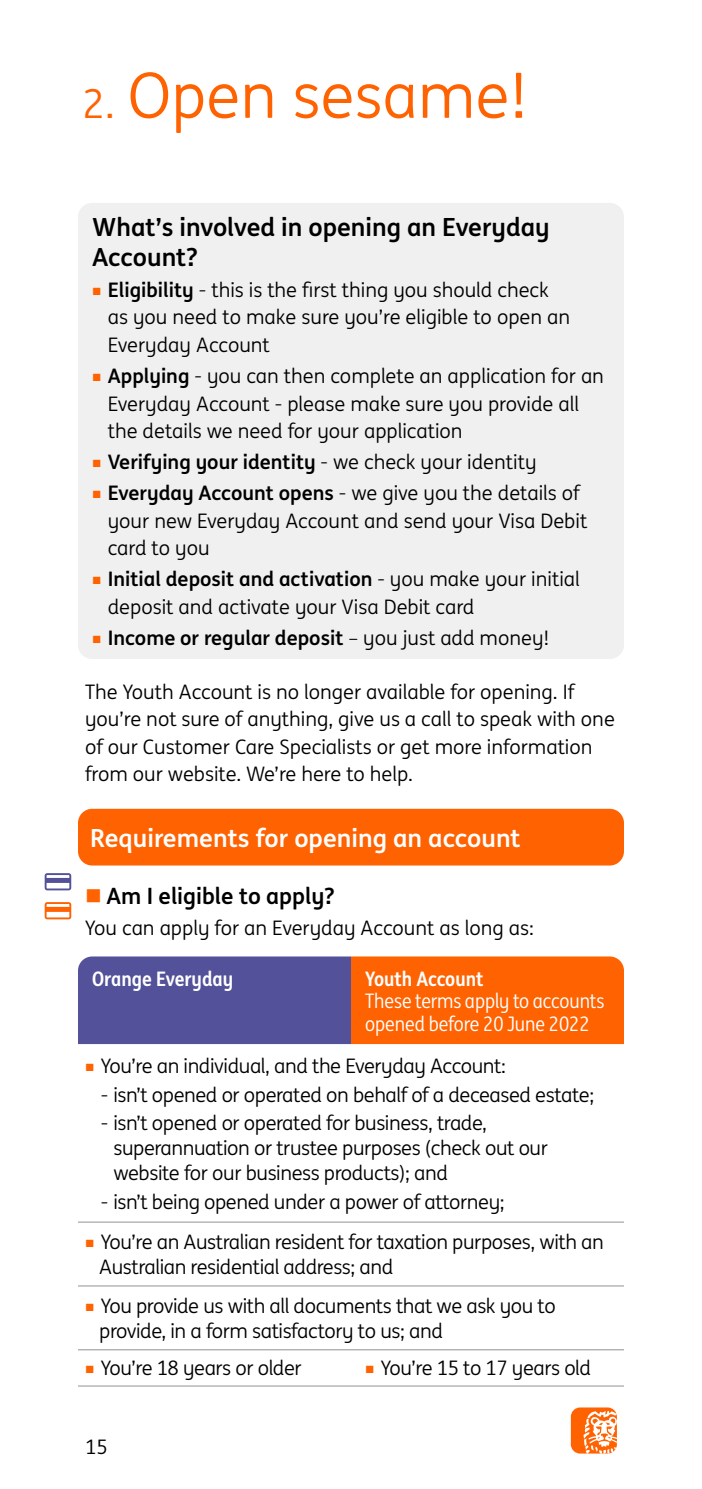
<style>
.page{position:relative;width:702px;height:1489px;background:#fff}
.page>*{position:absolute;margin:0;border:0;box-sizing:border-box;transform-origin:0 0}
.t1{font:62.5px "ING Me";color:#ff6200}
.t2{font:700 25px/30px "ING Me";color:#000}
.t3{font:700 25px "ING Me";color:#fff}
.t4{font:700 22.5px "ING Me";color:#000}
.t5{font:20px/27.5px "ING Me";letter-spacing:-.01em;color:#000}
.t6{font:700 20px "ING Me";color:#000}
.t7{font:20px/22.5px "ING Me Narrow";color:#fff}
.t8{font:700 20px "ING Me Narrow";color:#fff}
.s1{font-size:40px}
.s2{color:#ff6200}
.s3{font-weight:700}
.s4{font-weight:400}
</style>
<div class="page">
<div style="left:571px;top:1407px;width:46px;height:46px;background:#ff6200;border-radius:9px"></div>
<svg style="left:583px;top:1410px;width:34px;height:43px"></svg>
<div style="left:78px;top:203px;width:546px;height:456px;background:#f0f0f0;border-radius:14px"></div>
<div style="left:78px;top:808px;width:546px;height:57px;background:#ff6200;border-radius:14px"></div>
<svg style="left:78px;top:956px;width:546px;height:88px;background:#a85a4e"></svg>
<svg style="left:78px;top:1044px;width:546px;height:307px"></svg>
<hr style="left:78px;top:1221px;width:273px;height:1px;background:#a8a8a8">
<hr style="left:351px;top:1221px;width:273px;height:1px;background:#a8a8a8">
<hr style="left:78px;top:1285px;width:273px;height:1px;background:#a8a8a8">
<hr style="left:351px;top:1285px;width:273px;height:1px;background:#a8a8a8">
<hr style="left:78px;top:1348px;width:273px;height:2px;background:#a8a8a8">
<hr style="left:78px;top:1385px;width:273px;height:1px;background:#a8a8a8">
<hr style="left:351px;top:1348px;width:273px;height:2px;background:#a8a8a8">
<hr style="left:351px;top:1385px;width:273px;height:1px;background:#a8a8a8">
<svg style="left:45px;top:873px;width:26px;height:17px"></svg>
<svg style="left:45px;top:902px;width:26px;height:17px"></svg>
<svg style="left:94px;top:1071px;width:13px;height:1px"></svg>
<svg style="left:94px;top:1247px;width:13px;height:1px"></svg>
<svg style="left:94px;top:1311px;width:13px;height:1px"></svg>
<h1 class="t1" style="left:83px;top:50px;width:447px"><span class="s1">2.</span> Open sesame!</h1>
<p class="t2" style="left:92px;top:210px;width:459px">What’s involved in opening an Everyday<br>Account?</p>
<p class="t5" style="left:108px;top:275px;width:464px;text-indent:-16px"><span class="s2">■</span> <span class="s3">Eligibility</span> - this is the first thing you should check as you need to make sure you’re eligible to open an<br>Everyday Account</p>
<p class="t5" style="left:108px;top:361px;width:497px;text-indent:-16px"><span class="s2">■</span> <span class="s3">Applying</span> - you can then complete an application for an<br>Everyday Account - please make sure you provide all the details we need for your application</p>
<p class="t6" style="left:92px;top:446px;width:446px"><span class="s2">■</span> Verifying your identity <span class="s4">- we check your identity</span></p>
<p class="t5" style="left:108px;top:478px;width:481px;text-indent:-16px"><span class="s2">■</span> <span class="s3">Everyday Account opens</span> - we give you the details of your new Everyday Account and send your Visa Debit card to you</p>
<p class="t5" style="left:108px;top:564px;width:473px;text-indent:-16px"><span class="s2">■</span> <span class="s3">Initial deposit and activation</span> - you make your initial deposit and activate your Visa Debit card</p>
<p class="t6" style="left:92px;top:621px;width:459px"><span class="s2">■</span> Income or regular deposit <span class="s4">– you just add money!</span></p>
<p class="t5" style="left:85px;top:677px;width:531px">The Youth Account is no longer available for opening. If you’re not sure of anything, give us a call to speak with one of our Customer Care Specialists or get more information from our website. We’re here to help.</p>
<p class="t3" style="left:90px;top:817px;width:432px">Requirements for opening an account</p>
<p class="t4" style="left:85px;top:877px;width:251px"><span class="s2">■</span> Am I eligible to apply?</p>
<p class="t5" style="left:85px;top:913px;width:450px">You can apply for an Everyday Account as long as:</p>
<p class="t8" style="left:92px;top:962px;width:142px">Orange Everyday</p>
<p class="t8" style="left:365px;top:962px;width:120px">Youth Account</p>
<p class="t7" style="left:365px;top:988px;width:240px">These terms apply to accounts opened before 20 June 2022</p>
<p class="t5" style="left:85px;top:1051px;width:422px"><span class="s2">■</span> You’re an individual, and the Everyday Account:</p>
<p class="t5" style="left:101px;top:1079px;width:495px">- isn’t opened or operated on behalf of a deceased estate;</p>
<p class="t5" style="left:113px;top:1109px;width:436px;line-height:25px;text-indent:-13px">- isn’t opened or operated for business, trade, superannuation or trustee purposes (check out our website for our business products); and</p>
<p class="t5" style="left:101px;top:1186px;width:405px">- isn’t being opened under a power of attorney;</p>
<p class="t5" style="left:99px;top:1228px;width:506px;line-height:25px;text-indent:-14px"><span class="s2">■</span> You’re an Australian resident for taxation purposes, with an<br>Australian residential address; and</p>
<p class="t5" style="left:99px;top:1292px;width:458px;line-height:25px;text-indent:-14px"><span class="s2">■</span> You provide us with all documents that we ask you to provide, in a form satisfactory to us; and</p>
<p class="t5" style="left:85px;top:1353px;width:218px"><span class="s2">■</span> You’re 18 years or older</p>
<p class="t5" style="left:365px;top:1353px;width:227px"><span class="s2">■</span> You’re 15 to 17 years old</p>
<p class="t5" style="left:85px;top:1431px;width:24px">15</p>
</div>
